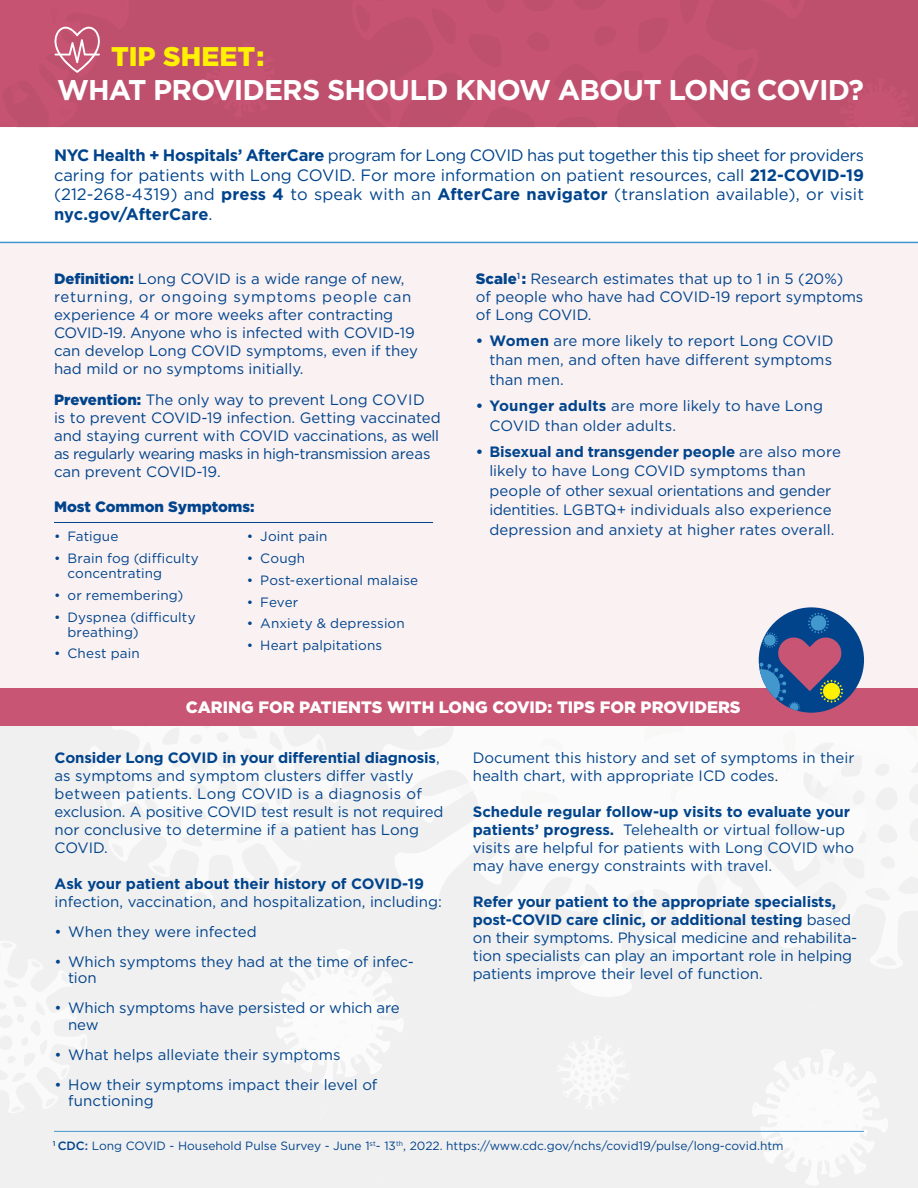
<style>
.page{position:relative;width:918px;height:1188px;background:#fff}
.page>*{position:absolute;margin:0;border:0;box-sizing:border-box;transform-origin:0 0}
.t1{font:700 28.5px "Gotham";letter-spacing:-.03em;color:#fff}
.t2{font:900 27px "Gotham";color:#fff101}
.t3{font:16.5px/19.8px "Gotham";letter-spacing:.01em;color:#01448c;text-align:justify}
.t4{font:900 16.5px "Gotham";color:#fff}
.t5{font:15px/18px "Gotham";color:#01448c}
.t6{font:900 15px "Gotham";color:#01448c}
.t7{font:13.5px/15px "Gotham";letter-spacing:.01em;color:#01448c}
.t8{font:12px "Gotham";color:#01448c}
.s1{font-weight:700}
.s2{font-weight:900}
.s3{font-family:"Minion Pro";color:#231f20}
.s4{font-weight:500}
</style>
<div class="page">
<div style="left:0;top:220px;width:918px;height:469px;background:#faf1f2"></div>
<div style="left:0;top:128px;width:918px;height:115px;background:#fff"></div>
<div style="left:0;top:0;width:918px;height:127px;background:#be506d"></div>
<svg style="left:54px;top:27px;width:46px;height:46px"></svg>
<hr style="left:54px;top:1131px;width:810px;height:1px;background:#4298cd">
<hr style="left:0;top:242px;width:918px;height:1px;background:#4298cd">
<hr style="left:54px;top:522px;width:379px;height:1px;background:#01448c">
<div style="left:0;top:689px;width:918px;height:37px;background:#c95574"></div>
<div style="left:759px;top:607px;width:105px;height:106px;background:#01448c;border-radius:50%"></div>
<svg style="left:759px;top:613px;width:84px;height:99px"></svg>
<p class="t2" style="left:111px;top:41px;width:155px">TIP SHEET:</p>
<p class="t1" style="left:57px;top:71px;width:809px">WHAT PROVIDERS SHOULD KNOW ABOUT LONG COVID?</p>
<p class="t3" style="left:54px;top:145px;width:812px"><span class="s1">NYC Health + Hospitals’ AfterCare</span> program for Long COVID has put together this tip sheet for providers caring for patients with Long COVID. For more information on patient resources, call <span class="s1">212-COVID-19 </span>(212-268-4319) and <span class="s1">press 4</span> to speak with an <span class="s1">AfterCare navigator</span> (translation available), or visit <span class="s1">nyc.gov/AfterCare</span>.</p>
<p class="t5" style="left:54px;top:269px;width:365px"><span class="s2">Definition:</span> Long COVID is a wide range of new, returning, or ongoing symptoms people can experience 4 or more weeks after contracting COVID-19. Anyone who is infected with COVID-19 can develop Long COVID symptoms, even if they had mild or no symptoms initially.</p>
<p class="t5" style="left:54px;top:391px;width:388px"><span class="s2">Prevention:</span> The only way to prevent Long COVID<br>is to prevent COVID-19 infection. Getting vaccinated and staying current with COVID vaccinations, as well as regularly wearing masks in high-transmission areas can prevent COVID-19.</p>
<p class="t6" style="left:54px;top:498px;width:202px">Most Common Symptoms:</p>
<p class="t7" style="left:54px;top:529px;width:66px">• Fatigue</p>
<p class="t7" style="left:68px;top:551px;width:133px;text-indent:-14px">• Brain fog (difficulty concentrating</p>
<p class="t7" style="left:54px;top:587px;width:131px">• or remembering)</p>
<p class="t7" style="left:68px;top:609px;width:130px;text-indent:-14px">• Dyspnea (difficulty breathing)</p>
<p class="t7" style="left:54px;top:646px;width:87px">• Chest pain</p>
<p class="t7" style="left:247px;top:529px;width:82px">• Joint pain</p>
<p class="t7" style="left:247px;top:551px;width:60px">• Cough</p>
<p class="t7" style="left:247px;top:572px;width:173px">• Post-exertional malaise</p>
<p class="t7" style="left:247px;top:594px;width:53px">• Fever</p>
<p class="t7" style="left:247px;top:616px;width:160px">• Anxiety &amp; depression</p>
<p class="t7" style="left:247px;top:638px;width:137px">• Heart palpitations</p>
<p class="t5" style="left:476px;top:269px;width:389px"><span class="s2">Scale</span><sup>1</sup> <span class="s2">:</span> Research estimates that up to 1 in 5 (20%)<br>of people who have had COVID-19 report symptoms of Long COVID.</p>
<p class="t5" style="left:489px;top:331px;width:346px;line-height:19.5px;text-align:justify;text-indent:-14px"><span class="s1">• Women</span> are more likely to report Long COVID than men, and often have different symptoms than men.</p>
<p class="t5" style="left:489px;top:396px;width:335px;line-height:19.5px;text-indent:-14px"><span class="s1">• Younger adults</span> are more likely to have Long<br>COVID than older adults.</p>
<p class="t5" style="left:489px;top:442px;width:353px;line-height:19.5px;text-indent:-14px"><span class="s1">• Bisexual and transgender people</span> are also more likely to have Long COVID symptoms than people of other sexual orientations and gender identities. LGBTQ+ individuals also experience depression and anxiety at higher rates overall.</p>
<p class="t4" style="left:186px;top:698px;width:556px">CARING FOR PATIENTS WITH LONG COVID: TIPS FOR PROVIDERS</p>
<p class="t5" style="left:55px;top:748px;width:390px"><span class="s1">Consider Long COVID in your differential diagnosis</span>, as symptoms and symptom clusters differ vastly between patients. Long COVID is a diagnosis of exclusion. A positive COVID test result is not required nor conclusive to determine if a patient has Long COVID.</p>
<p class="t5" style="left:55px;top:874px;width:389px"><span class="s1">Ask your patient about their history of COVID-19 </span>infection, vaccination, and hospitalization, including:</p>
<p class="t5" style="left:55px;top:922px;width:204px">• When they were infected</p>
<p class="t5" style="left:68px;top:953px;width:347px;line-height:16.5px;text-indent:-14px">• Which symptoms they had at the time of infec&shy;tion</p>
<p class="t5" style="left:68px;top:999px;width:333px;line-height:16.5px;text-indent:-14px">• Which symptoms have persisted or which are new</p>
<p class="t5" style="left:55px;top:1045px;width:288px">• What helps alleviate their symptoms</p>
<p class="t5" style="left:68px;top:1076px;width:311px;line-height:16.5px;text-indent:-14px">• How their symptoms impact their level of functioning</p>
<p class="t5" style="left:473px;top:748px;width:383px">Document this history and set of symptoms in their</p>
<p class="t5" style="left:473px;top:766px;width:307px">health chart, with appropriate ICD codes<span class="s3">.</span></p>
<p class="t5" style="left:473px;top:802px;width:383px"><span class="s1">Schedule regular follow-up visits to evaluate your patients’ progress.</span> Telehealth or virtual follow-up visits are helpful for patients with Long COVID who may have energy constraints with travel.</p>
<p class="t5" style="left:473px;top:892px;width:386px"><span class="s1">Refer your patient to the appropriate specialists, post-COVID care clinic, or additional testing</span> based on their symptoms. Physical medicine and rehabilita&shy;tion specialists can play an important role in helping patients improve their level of function.</p>
<p class="t8" style="left:53px;top:1138px;width:732px"><sup>1</sup> <span class="s4">CDC:</span> Long COVID - Household Pulse Survey - June 1<sup>st</sup>- 13<sup>th</sup>, 2022. https://www.cdc.gov/nchs/covid19/pulse/long-covid.htm</p>
</div>
